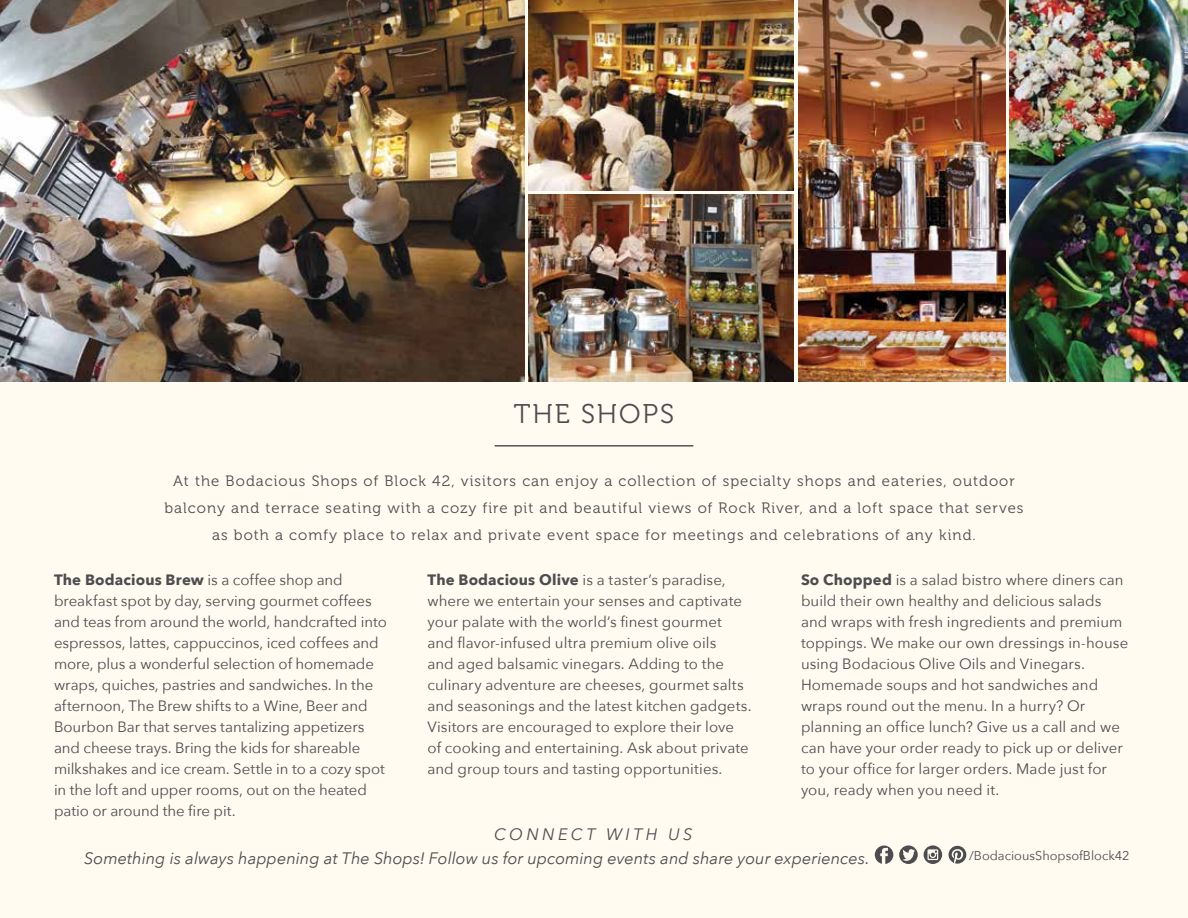
<style>
.page{position:relative;width:1188px;height:918px;background:#fffbf1}
.page>*{position:absolute;margin:0;border:0;box-sizing:border-box;transform-origin:0 0}
.t1{font:27px "Museo 300";letter-spacing:.07em;color:#4d4d4f}
.t2{font:italic 16.5px "Avenir Next";color:#4d4d4f}
.t3{font:italic 16.5px "Avenir Next";letter-spacing:.21em;color:#4d4d4f}
.t4{font:15px/21px "Avenir Next";color:#4d4d4f}
.t5{font:15px/27px "Museo 300";letter-spacing:.07em;color:#4d4d4f;text-align:center}
.t6{font:12.75px "Avenir Next";color:#4d4d4f}
.s1{font-weight:700}
</style>
<div class="page">
<hr style="left:495px;top:446px;width:198px;height:1px;background:#000">
<img style="left:1010px;top:0;width:178px;height:381px">
<img style="left:0;top:0;width:525px;height:381px">
<svg style="left:875px;top:846px;width:18px;height:18px"></svg>
<svg style="left:899px;top:845px;width:19px;height:19px"></svg>
<svg style="left:924px;top:845px;width:18px;height:19px"></svg>
<svg style="left:949px;top:846px;width:17px;height:18px"></svg>
<img style="left:528px;top:0;width:265px;height:190px">
<img style="left:528px;top:194px;width:266px;height:187px">
<img style="left:798px;top:0;width:207px;height:381px">
<h1 class="t1" style="left:514px;top:399px;width:162px">THE SHOPS</h1>
<p class="t5" style="left:164px;top:467px;width:861px">At the Bodacious Shops of Block 42, visitors can enjoy a collection of specialty shops and eateries, outdoor balcony and terrace seating with a cozy fire pit and beautiful views of Rock River, and a loft space that serves as both a comfy place to relax and private event space for meetings and celebrations of any kind.</p>
<p class="t4" style="left:54px;top:569px;width:335px"><span class="s1">The Bodacious Brew</span> is a coffee shop and breakfast spot by day, serving gourmet coffees and teas from around the world, handcrafted into espressos, lattes, cappuccinos, iced coffees and more, plus a wonderful selection of homemade wraps, quiches, pastries and sandwiches. In the afternoon, The Brew shifts to a Wine, Beer and Bourbon Bar that serves tantalizing appetizers and cheese trays. Bring the kids for shareable milkshakes and ice cream. Settle in to a cozy spot in the loft and upper rooms, out on the heated patio or around the fire pit.</p>
<p class="t4" style="left:428px;top:569px;width:326px"><span class="s1">The Bodacious Olive</span> is a taster’s paradise, where we entertain your senses and captivate your palate with the world’s finest gourmet and flavor-infused ultra premium olive oils<br>and aged balsamic vinegars. Adding to the culinary adventure are cheeses, gourmet salts and seasonings and the latest kitchen gadgets.<br>Visitors are encouraged to explore their love<br>of cooking and entertaining. Ask about private and group tours and tasting opportunities.</p>
<p class="t4" style="left:801px;top:569px;width:329px"><span class="s1">So Chopped</span> is a salad bistro where diners can build their own healthy and delicious salads and wraps with fresh ingredients and premium toppings. We make our own dressings in-house using Bodacious Olive Oils and Vinegars.<br>Homemade soups and hot sandwiches and wraps round out the menu. In a hurry? Or planning an office lunch? Give us a call and we can have your order ready to pick up or deliver to your office for larger orders. Made just for you, ready when you need it.</p>
<p class="t6" style="left:969px;top:845px;width:162px">/BodaciousShopsofBlock42</p>
<p class="t3" style="left:494px;top:820px;width:200px">CONNECT WITH US</p>
<p class="t2" style="left:84px;top:844px;width:787px">Something is always happening at The Shops! Follow us for upcoming events and share your experiences.</p>
</div>
